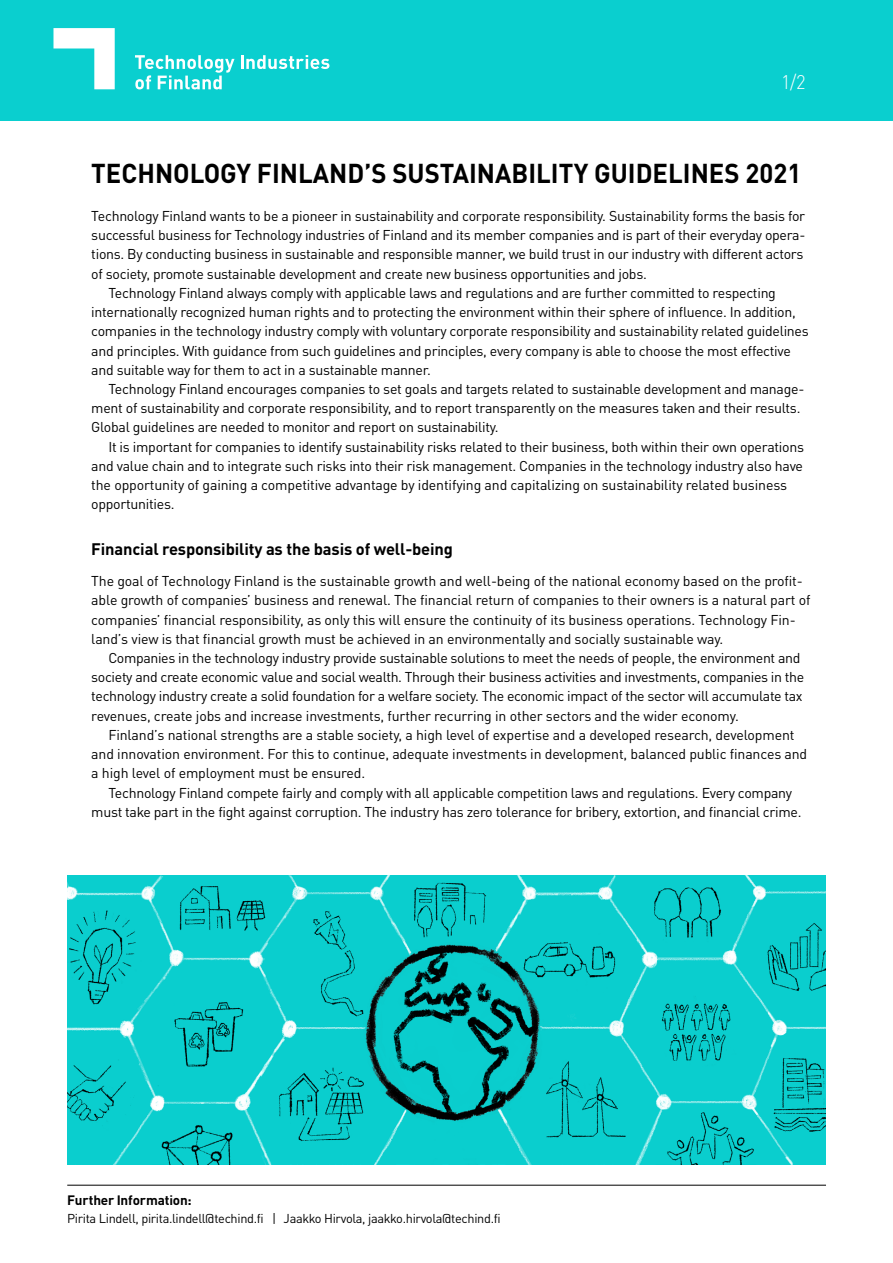
<style>
.page{position:relative;width:893px;height:1263px;background:#fff}
.page>*{position:absolute;margin:0;border:0;box-sizing:border-box;transform-origin:0 0}
.t1{font:700 27px "DIN Pro";color:#000;scale:.95 1}
.t2{font:300 19.5px "DIN Pro";color:#fff;scale:.95 1}
.t3{font:700 16.5px "DIN Pro";letter-spacing:-.01em;color:#000}
.t4{font:14.1px/19.2px "DIN Pro";letter-spacing:-.02em;color:#000}
.t5{font:700 13.5px "DIN Pro";letter-spacing:-.015em;color:#000}
.t6{font:12.75px "DIN Pro";letter-spacing:-.025em;color:#000}
</style>
<div class="page">
<div style="left:0;top:0;width:893px;height:120px;background:#0acfcf"></div>
<hr style="left:67px;top:1185px;width:759px;height:1px;background:#000">
<img style="left:68px;top:875px;width:758px;height:290px">
<svg style="left:53px;top:28px;width:62px;height:61px"></svg>
<svg style="left:135px;top:55px;width:99px;height:34px"></svg>
<svg style="left:241px;top:55px;width:88px;height:14px"></svg>
<h2 class="t2" style="left:781px;top:68px;width:27px">1/2</h2>
<h1 class="t1" style="left:91px;top:152px;width:749px">TECHNOLOGY FINLAND’S SUSTAINABILITY GUIDELINES 2021</h1>
<p class="t4" style="left:91px;top:205px;width:715px">Technology Finland wants to be a pioneer in sustainability and corporate responsibility. Sustainability forms the basis for</p>
<p class="t4" style="left:91px;top:225px;width:716px">successful business for Technology industries of Finland and its member companies and is part of their everyday opera-</p>
<p class="t4" style="left:91px;top:244px;width:714px">tions. By conducting business in sustainable and responsible manner, we build trust in our industry with different actors</p>
<p class="t4" style="left:91px;top:263px;width:557px">of society, promote sustainable development and create new business opportunities and jobs.</p>
<p class="t4" style="left:108px;top:282px;width:669px">Technology Finland always comply with applicable laws and regulations and are further committed to respecting</p>
<p class="t4" style="left:91px;top:301px;width:706px">internationally recognized human rights and to protecting the environment within their sphere of influence. In addition,</p>
<p class="t4" style="left:91px;top:321px;width:719px">companies in the technology industry comply with voluntary corporate responsibility and sustainability related guidelines</p>
<p class="t4" style="left:91px;top:340px;width:701px">and principles. With guidance from such guidelines and principles, every company is able to choose the most effective</p>
<p class="t4" style="left:91px;top:359px;width:341px">and suitable way for them to act in a sustainable manner.</p>
<p class="t4" style="left:108px;top:378px;width:697px">Technology Finland encourages companies to set goals and targets related to sustainable development and manage-</p>
<p class="t4" style="left:91px;top:398px;width:711px">ment of sustainability and corporate responsibility, and to report transparently on the measures taken and their results.</p>
<p class="t4" style="left:91px;top:417px;width:409px">Global guidelines are needed to monitor and report on sustainability.</p>
<p class="t4" style="left:108px;top:436px;width:697px">It is important for companies to identify sustainability risks related to their business, both within their own operations</p>
<p class="t4" style="left:91px;top:455px;width:713px">and value chain and to integrate such risks into their risk management. Companies in the technology industry also have</p>
<p class="t4" style="left:91px;top:474px;width:697px">the opportunity of gaining a competitive advantage by identifying and capitalizing on sustainability related business</p>
<p class="t4" style="left:91px;top:494px;width:85px">opportunities.</p>
<p class="t3" style="left:91px;top:536px;width:363px">Financial responsibility as the basis of well-being</p>
<p class="t4" style="left:91px;top:570px;width:721px">The goal of Technology Finland is the sustainable growth and well-being of the national economy based on the profit&shy;able growth of companies’ business and renewal. The financial return of companies to their owners is a natural part of companies’ financial responsibility, as only this will ensure the continuity of its business operations. Technology Fin&shy;land’s view is that financial growth must be achieved in an environmentally and socially sustainable way.</p>
<p class="t4" style="left:91px;top:647px;width:714px;text-indent:17px">Companies in the technology industry provide sustainable solutions to meet the needs of people, the environment and society and create economic value and social wealth. Through their business activities and investments, companies in the technology industry create a solid foundation for a welfare society. The economic impact of the sector will accumulate tax revenues, create jobs and increase investments, further recurring in other sectors and the wider economy.</p>
<p class="t4" style="left:91px;top:724px;width:717px;text-indent:17px">Finland’s national strengths are a stable society, a high level of expertise and a developed research, development and innovation environment. For this to continue, adequate investments in development, balanced public finances and a high level of employment must be ensured.</p>
<p class="t4" style="left:91px;top:782px;width:712px;text-align:center">Technology Finland compete fairly and comply with all applicable competition laws and regulations. Every company must take part in the fight against corruption. The industry has zero tolerance for bribery, extortion, and financial crime.</p>
<p class="t5" style="left:67px;top:1189px;width:126px">Further Information:</p>
<p class="t6" style="left:67px;top:1209px;width:435px">Pirita Lindell, pirita.lindell@techind.fi | Jaakko Hirvola, jaakko.hirvola@techind.fi</p>
</div>
